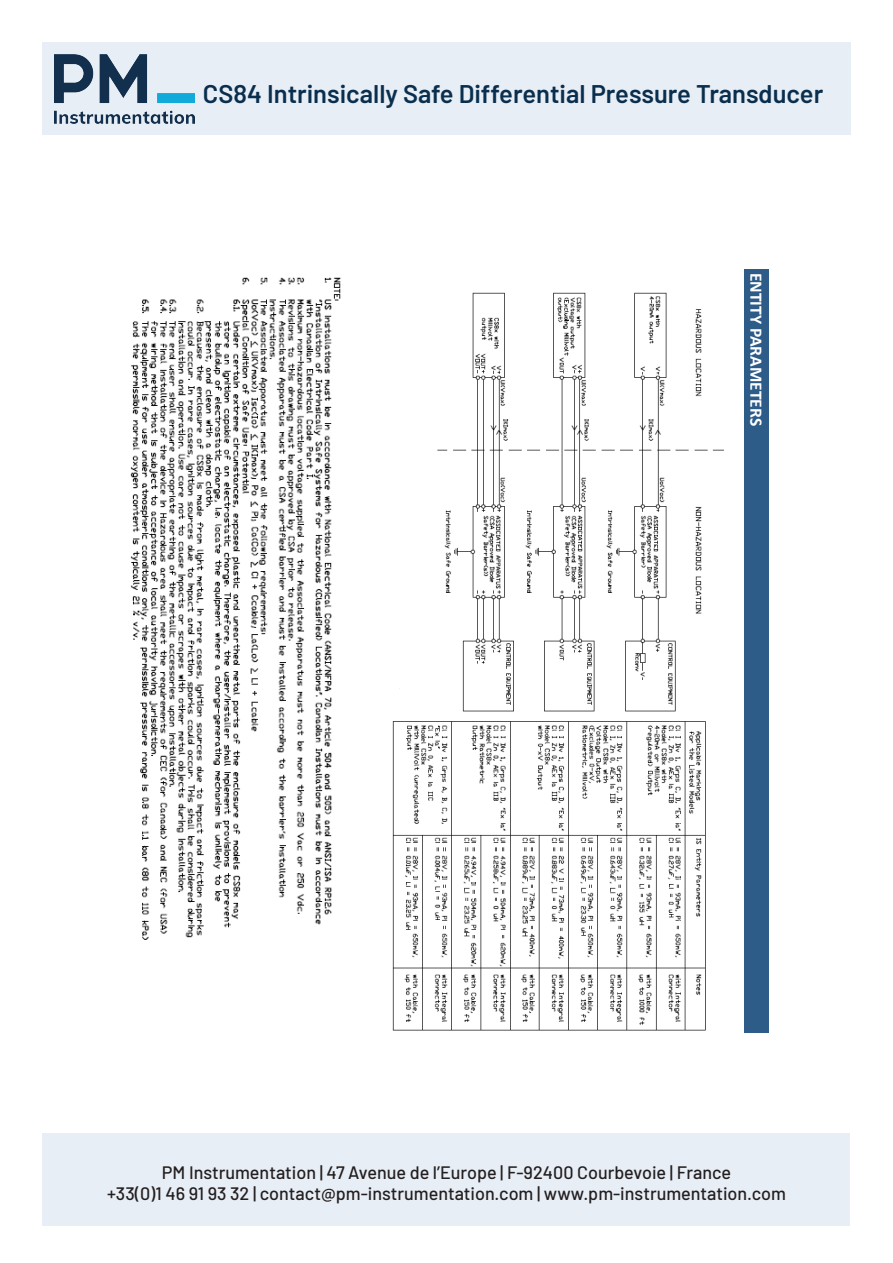
<style>
.page{position:relative;width:893px;height:1263px;background:#fff}
.page>*{position:absolute;margin:0;border:0;box-sizing:border-box;transform-origin:0 0}
.t1{font:600 30px "Barlow";color:#0a2f4e}
.t2{font:600 25.5px "Barlow";color:#0a2f4e}
.t3{font:500 18px "Barlow";color:#231f20}
.t4{font:700 17.55px "Calibri";color:#fff}
</style>
<div class="page">
<div style="left:43px;top:1133px;width:807px;height:92px;background:#e8eef5"></div>
<div style="left:43px;top:43px;width:807px;height:92px;background:#e8eef5"></div>
<img style="left:392px;top:292px;width:332px;height:739px">
<img style="left:130px;top:277px;width:211px;height:663px">
<div style="left:744px;top:269px;width:25px;height:764px;background:#2d5c88"></div>
<h1 class="t1" style="left:404px;top:64px;width:92px">K3R110</h1>
<p class="t2" style="left:203px;top:78px;width:622px">CS84 Intrinsically Safe Differential Pressure Transducer</p>
<p class="t4" style="left:769px;top:273px;width:155px;rotate:90deg">ENTITY PARAMETERS</p>
<p class="t3" style="left:156px;top:1159px;width:582px">PM Instrumentation | 59 rue Emile Deschan l | F-92400 Courbevoie | France</p>
<p class="t3" style="left:162px;top:1159px;width:571px">PM Instrumentation | 47 Avenue de l’Europe | F-92400 Courbevoie | France</p>
<p class="t3" style="left:107px;top:1181px;width:680px">+33(0)1 46 91 93 32 | contact@pm-instrumentation.com | www.pm-instrumentation.com</p>
</div>
